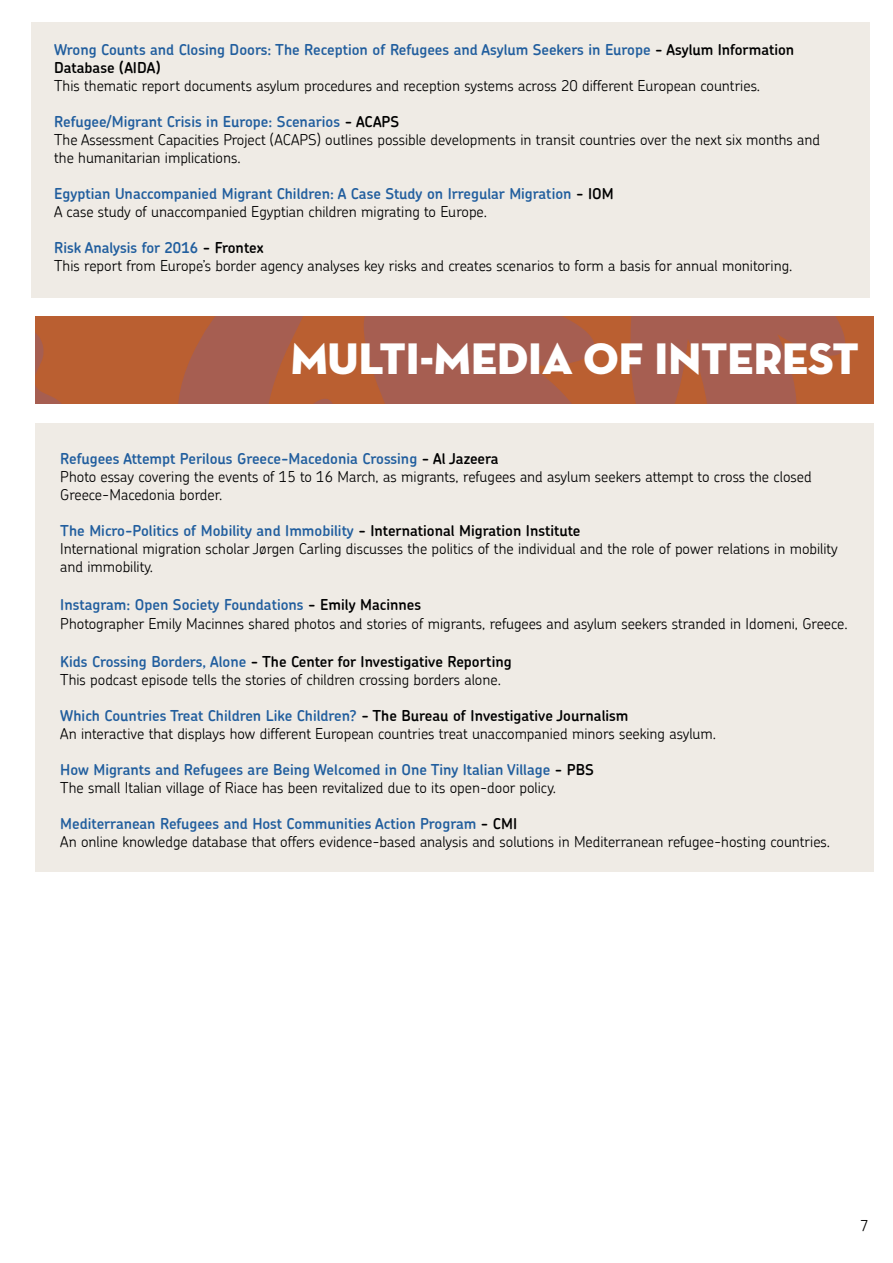
<style>
.page{position:relative;width:893px;height:1263px;background:#fff}
.page>*{position:absolute;margin:0;border:0;box-sizing:border-box;transform-origin:0 0}
.t1{font:45px "Neutra Disp Titling";color:#fff}
.t2{font:300 15px/18px "Chevin";color:#000}
.t3{font:600 15px/18px "Chevin";color:#215e9e}
.s1{color:#000}
.s2{font-weight:600;color:#215e9e}
.s3{font-weight:600}
.s4{font-weight:300;color:#000}
</style>
<div class="page">
<div style="left:31px;top:22px;width:838px;height:276px;background:#efebe5"></div>
<div style="left:35px;top:317px;width:839px;height:87px;background:#ba5f31"></div>
<svg style="left:35px;top:333px;width:27px;height:71px"></svg>
<svg style="left:364px;top:317px;width:481px;height:87px"></svg>
<svg style="left:178px;top:317px;width:155px;height:87px"></svg>
<div style="left:35px;top:423px;width:839px;height:449px;background:#efebe5"></div>
<p class="t3" style="left:54px;top:40px;width:742px">Wrong Counts and Closing Doors: The Reception of Refugees and Asylum Seekers in Europe <span class="s1">- Asylum Information<br>Database (AIDA)</span></p>
<p class="t2" style="left:54px;top:76px;width:708px">This thematic report documents asylum procedures and reception systems across 20 different European countries.</p>
<p class="t2" style="left:54px;top:112px;width:767px"><span class="s2">Refugee/Migrant Crisis in Europe: Scenarios</span> <span class="s3">- ACAPS<br></span>The Assessment Capacities Project (ACAPS) outlines possible developments in transit countries over the next six months and the humanitarian implications.</p>
<p class="t3" style="left:54px;top:184px;width:561px">Egyptian Unaccompanied Migrant Children: A Case Study on Irregular Migration <span class="s1">- IOM<br></span><span class="s4">A case study of unaccompanied Egyptian children migrating to Europe.</span></p>
<p class="t2" style="left:54px;top:238px;width:740px"><span class="s2">Risk Analysis for 2016</span> <span class="s3">- Frontex<br></span>This report from Europe’s border agency analyses key risks and creates scenarios to form a basis for annual monitoring.</p>
<h1 class="t1" style="left:291px;top:331px;width:570px">MULTI-MEDIA OF INTEREST</h1>
<p class="t2" style="left:60px;top:449px;width:753px"><span class="s2">Refugees Attempt Perilous Greece-Macedonia Crossing</span> <span class="s3">- Al Jazeera<br></span>Photo essay covering the events of 15 to 16 March, as migrants, refugees and asylum seekers attempt to cross the closed<br>Greece-Macedonia border.</p>
<p class="t2" style="left:60px;top:521px;width:779px"><span class="s2">The Micro-Politics of Mobility and Immobility</span> <span class="s3">- International Migration Institute<br></span>International migration scholar Jørgen Carling discusses the politics of the individual and the role of power relations in mobility and immobility.</p>
<p class="t2" style="left:60px;top:594px;width:789px;line-height:19.8px"><span class="s2">Instagram: Open Society Foundations</span> <span class="s3">- Emily Macinnes<br></span>Photographer Emily Macinnes shared photos and stories of migrants, refugees and asylum seekers stranded in Idomeni, Greece.</p>
<p class="t2" style="left:60px;top:653px;width:453px"><span class="s2">Kids Crossing Borders, Alone</span> <span class="s3">- The Center for Investigative Reporting<br></span>This podcast episode tells the stories of children crossing borders alone.</p>
<p class="t2" style="left:60px;top:707px;width:657px"><span class="s2">Which Countries Treat Children Like Children?</span> <span class="s3">- The Bureau of Investigative Journalism<br></span>An interactive that displays how different European countries treat unaccompanied minors seeking asylum.</p>
<p class="t2" style="left:60px;top:761px;width:535px"><span class="s2">How Migrants and Refugees are Being Welcomed in One Tiny Italian Village</span> <span class="s3">- PBS<br></span>The small Italian village of Riace has been revitalized due to its open-door policy.</p>
<p class="t2" style="left:60px;top:815px;width:771px"><span class="s2">Mediterranean Refugees and Host Communities Action Program</span> <span class="s3">- CMI<br></span>An online knowledge database that offers evidence-based analysis and solutions in Mediterranean refugee-hosting countries.</p>
<p class="t2" style="left:860px;top:1216px;width:10px">7</p>
</div>
